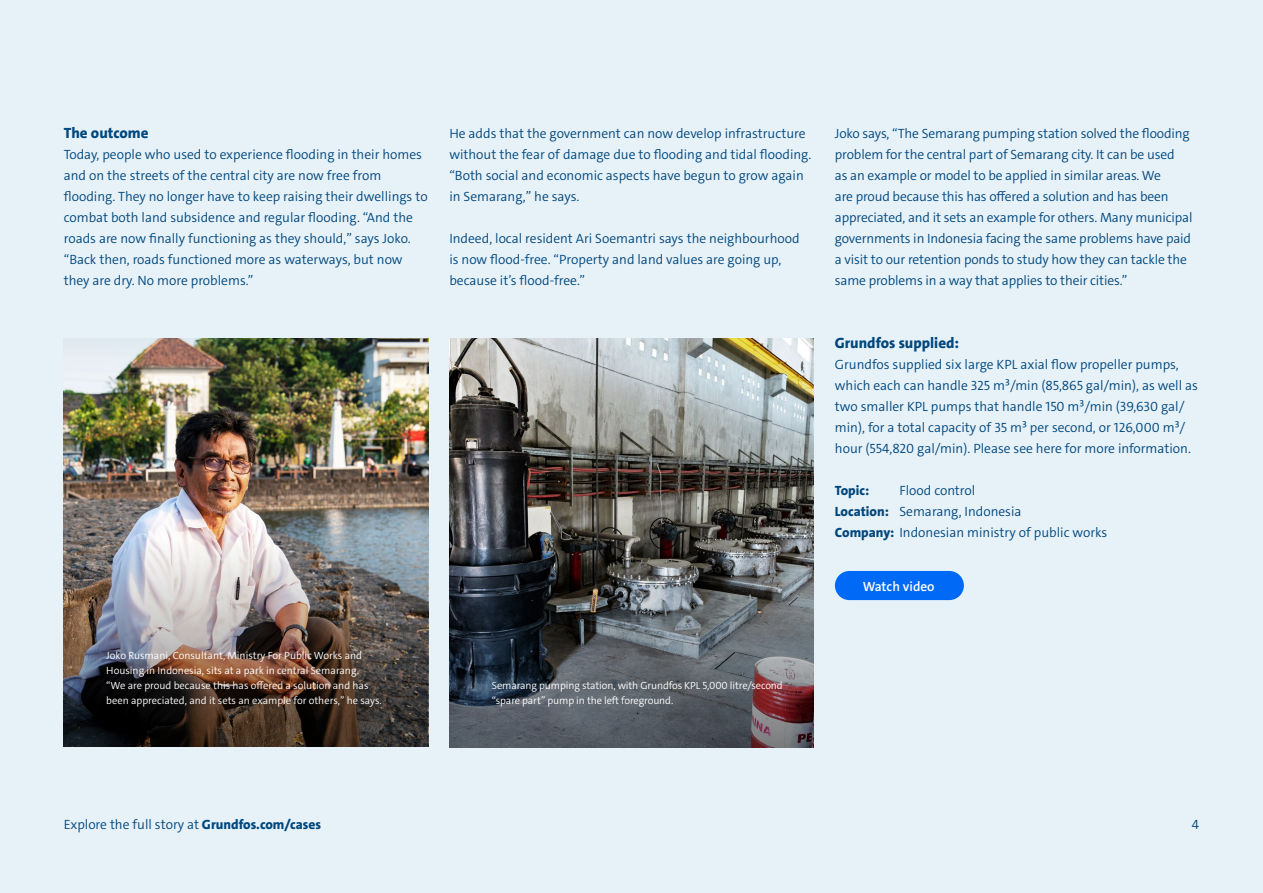
<style>
.page{position:relative;width:1263px;height:893px;background:#e7f1f8}
.page>*{position:absolute;margin:0;border:0;box-sizing:border-box;transform-origin:0 0}
.t1{font:800 15px "Grundfos The Sans";color:#00477d}
.t2{font:300 13.5px/21px "Grundfos The Sans";color:#00477d}
.t3{font:600 13.5px "Grundfos The Sans";color:#fff}
.t4{font:800 13.5px "Grundfos The Sans";color:#00477d}
.t5{font:300 10.5px/15px "Grundfos The Sans";color:#fff}
.s1{font-weight:800}
</style>
<div class="page">
<img style="left:64px;top:338px;width:364px;height:186px">
<img style="left:64px;top:524px;width:364px;height:223px">
<img style="left:449px;top:338px;width:364px;height:207px">
<svg style="left:449px;top:545px;width:365px;height:202px;background:#4f5258"></svg>
<div style="left:835px;top:571px;width:129px;height:29px;background:#006af7;border-radius:15px"></div>
<p class="t1" style="left:64px;top:123px;width:86px">The outcome</p>
<p class="t2" style="left:64px;top:144px;width:365px">Today, people who used to experience flooding in their homes and on the streets of the central city are now free from flooding. They no longer have to keep raising their dwellings to combat both land subsidence and regular flooding. “And the roads are now finally functioning as they should,” says Joko. “Back then, roads functioned more as waterways, but now they are dry. No more problems.”</p>
<p class="t2" style="left:449px;top:123px;width:364px">He adds that the government can now develop infrastructure without the fear of damage due to flooding and tidal flooding. “Both social and economic aspects have begun to grow again in Semarang,” he says.</p>
<p class="t2" style="left:449px;top:228px;width:352px">Indeed, local resident Ari Soemantri says the neighbourhood is now flood-free. “Property and land values are going up, because it’s flood-free.”</p>
<p class="t2" style="left:835px;top:123px;width:359px">Joko says, “The Semarang pumping station solved the flooding problem for the central part of Semarang city. It can be used<br>as an example or model to be applied in similar areas. We<br>are proud because this has offered a solution and has been appreciated, and it sets an example for others. Many municipal governments in Indonesia facing the same problems have paid a visit to our retention ponds to study how they can tackle the same problems in a way that applies to their cities.”</p>
<p class="t1" style="left:835px;top:333px;width:126px">Grundfos supplied:</p>
<p class="t2" style="left:835px;top:354px;width:364px">Grundfos supplied six large KPL axial flow propeller pumps, which each can handle 325 m³/min (85,865 gal/min), as well as two smaller KPL pumps that handle 150 m³/min (39,630 gal/ min), for a total capacity of 35 m³ per second, or 126,000 m³/ hour (554,820 gal/min). Please see here for more information.</p>
<p class="t4" style="left:835px;top:482px;width:36px">Topic:</p>
<p class="t2" style="left:835px;top:480px;width:274px;text-indent:65px">Flood control<br><span class="s1">Location:</span> Semarang, Indonesia<br><span class="s1">Company:</span> Indonesian ministry of public works</p>
<p class="t3" style="left:863px;top:577px;width:73px">Watch video</p>
<p class="t5" style="left:106px;top:648px;width:277px">Joko Rusmani, Consultant, Ministry For Public Works and Housing in Indonesia, sits at a park in central Semarang.<br>“We are proud because this has offered a solution and has been appreciated, and it sets an example for others,” he says.</p>
<p class="t5" style="left:492px;top:678px;width:292px">Semarang pumping station, with Grundfos KPL 5,000 litre/second “spare part” pump in the left foreground.</p>
<p class="t2" style="left:64px;top:814px;width:259px">Explore the full story at <span class="s1">Grundfos.com/cases</span></p>
<p class="t2" style="left:1192px;top:814px;width:9px">4</p>
</div>
